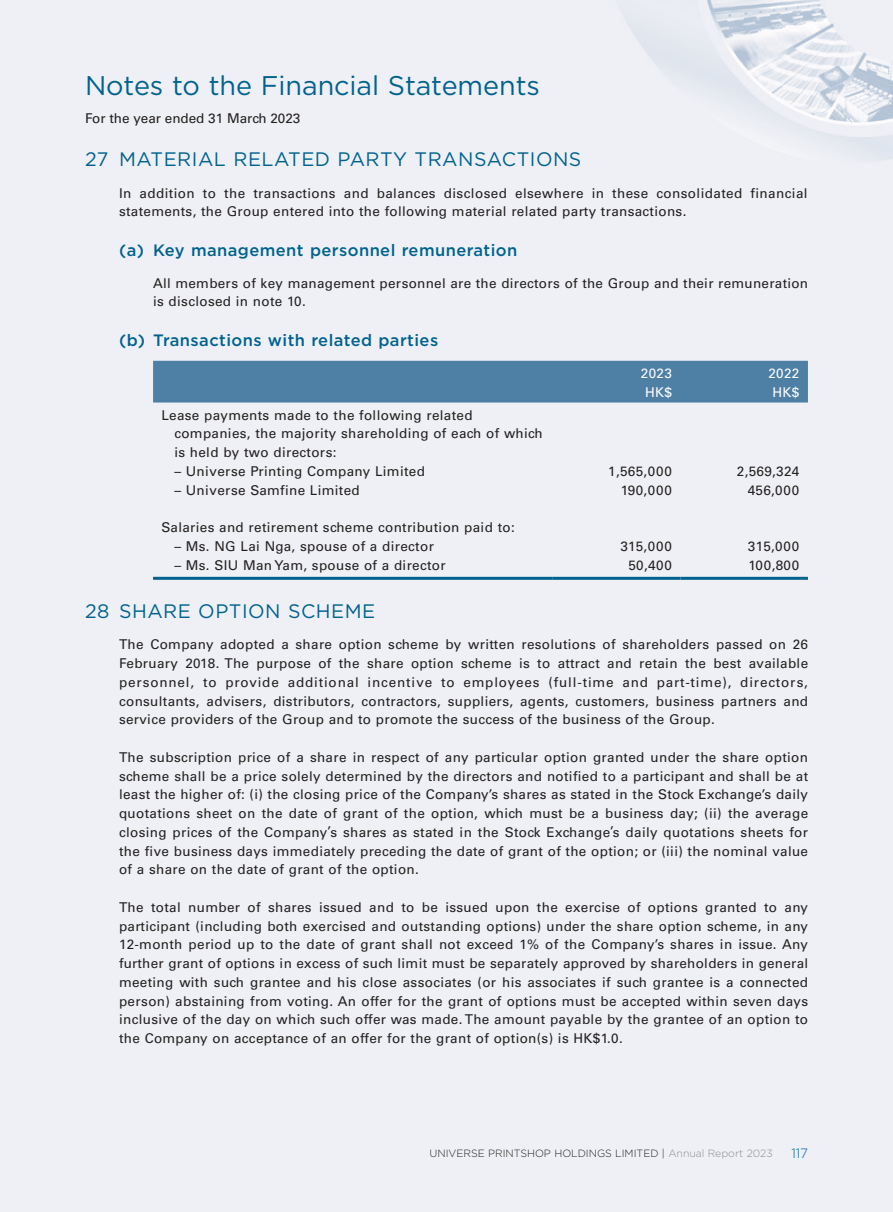
<style>
.page{position:relative;width:893px;height:1212px;background:#fff}
.page>*{position:absolute;margin:0;border:0;box-sizing:border-box;transform-origin:0 0}
.t1{font:27px "Gotham";letter-spacing:-.005em;color:#00628e}
.Heading_1{font:19.5px "Gotham";letter-spacing:.025em;color:#00628e}
.Heading_2{font:500 16.5px "Gotham";letter-spacing:.025em;color:#00628e}
.Body_Text{font:13.5px/18.8px "Univers LT Std";letter-spacing:.025em;color:#231f20}
.Body_Text-2{font:13.5px "Univers LT Std";letter-spacing:-.005em;color:#231f20}
.Body_Text-3{font:13.5px "Univers LT Std";letter-spacing:.025em;color:#fff}
.t2{font:300 13.5px "Gotham";color:#00628e}
.t3{font:300 10.5px "Gotham";letter-spacing:-.005em;color:#231f20}
.s1{color:#8a8c8f}
</style>
<div class="page">
<div style="left:153px;top:361px;width:655px;height:41px;background:#4e7fa4"></div>
<hr style="left:153px;top:577px;width:400px;height:3px;background:#00628e">
<hr style="left:553px;top:577px;width:127px;height:3px;background:#00628e">
<hr style="left:680px;top:577px;width:128px;height:3px;background:#00628e">
<h1 class="t1" style="left:85px;top:68px;width:456px">Notes to the Financial Statements</h1>
<p class="Body_Text-2" style="left:85px;top:110px;width:217px">For the year ended 31 March 2023</p>
<p class="Heading_1" style="left:85px;top:147px;width:498px">27 MATERIAL RELATED PARTY TRANSACTIONS</p>
<p class="Body_Text" style="left:119px;top:183px;width:690px">In addition to the transactions and balances disclosed elsewhere in these consolidated financial statements, the Group entered into the following material related party transactions.</p>
<p class="Heading_2" style="left:119px;top:239px;width:400px">(a) Key management personnel remuneration</p>
<p class="Body_Text" style="left:153px;top:273px;width:657px">All members of key management personnel are the directors of the Group and their remuneration is disclosed in note 10.</p>
<p class="Heading_2" style="left:119px;top:329px;width:321px">(b) Transactions with related parties</p>
<p class="Body_Text-3" style="left:641px;top:365px;width:32px">2023</p>
<p class="Body_Text-3" style="left:768px;top:365px;width:32px">2022</p>
<p class="Body_Text-3" style="left:645px;top:384px;width:28px">HK$</p>
<p class="Body_Text-3" style="left:772px;top:384px;width:28px">HK$</p>
<p class="Body_Text" style="left:174px;top:406px;width:370px;text-indent:-13px">Lease payments made to the following related companies, the majority shareholding of each of which is held by two directors:</p>
<p class="Body_Text" style="left:174px;top:462px;width:252px">– Universe Printing Company Limited</p>
<p class="Body_Text" style="left:608px;top:462px;width:65px">1,565,000</p>
<p class="Body_Text" style="left:737px;top:462px;width:64px">2,569,324</p>
<p class="Body_Text" style="left:174px;top:481px;width:187px">– Universe Samfine Limited</p>
<p class="Body_Text" style="left:621px;top:481px;width:52px">190,000</p>
<p class="Body_Text" style="left:748px;top:481px;width:53px">456,000</p>
<p class="Body_Text" style="left:162px;top:518px;width:355px">Salaries and retirement scheme contribution paid to:</p>
<p class="Body_Text" style="left:174px;top:537px;width:261px">– Ms. NG Lai Nga, spouse of a director</p>
<p class="Body_Text" style="left:620px;top:537px;width:53px">315,000</p>
<p class="Body_Text" style="left:748px;top:537px;width:53px">315,000</p>
<p class="Body_Text" style="left:174px;top:556px;width:273px">– Ms. SIU Man Yam, spouse of a director</p>
<p class="Body_Text" style="left:628px;top:556px;width:45px">50,400</p>
<p class="Body_Text" style="left:748px;top:556px;width:52px">100,800</p>
<p class="Heading_1" style="left:85px;top:598px;width:292px">28 SHARE OPTION SCHEME</p>
<p class="Body_Text" style="left:119px;top:635px;width:691px;text-align:justify">The Company adopted a share option scheme by written resolutions of shareholders passed on 26<br>February 2018. The purpose of the share option scheme is to attract and retain the best available personnel, to provide additional incentive to employees (full-time and part-time), directors, consultants, advisers, distributors, contractors, suppliers, agents, customers, business partners and service providers of the Group and to promote the success of the business of the Group.</p>
<p class="Body_Text" style="left:119px;top:748px;width:691px;text-align:justify">The subscription price of a share in respect of any particular option granted under the share option scheme shall be a price solely determined by the directors and notified to a participant and shall be at least the higher of: (i) the closing price of the Company’s shares as stated in the Stock Exchange’s daily quotations sheet on the date of grant of the option, which must be a business day; (ii) the average closing prices of the Company’s shares as stated in the Stock Exchange’s daily quotations sheets for the five business days immediately preceding the date of grant of the option; or (iii) the nominal value of a share on the date of grant of the option.</p>
<p class="Body_Text" style="left:119px;top:898px;width:691px;text-align:justify">The total number of shares issued and to be issued upon the exercise of options granted to any participant (including both exercised and outstanding options) under the share option scheme, in any 12-month period up to the date of grant shall not exceed 1% of the Company’s shares in issue. Any further grant of options in excess of such limit must be separately approved by shareholders in general meeting with such grantee and his close associates (or his associates if such grantee is a connected person) abstaining from voting. An offer for the grant of options must be accepted within seven days inclusive of the day on which such offer was made. The amount payable by the grantee of an option to the Company on acceptance of an offer for the grant of option(s) is HK$1.0.</p>
<p class="t3" style="left:430px;top:1146px;width:345px">UNIVERSE PRINTSHOP HOLDINGS LIMITED | <span class="s1">Annual Report 2023</span></p>
<p class="t2" style="left:791px;top:1144px;width:18px">117</p>
</div>
